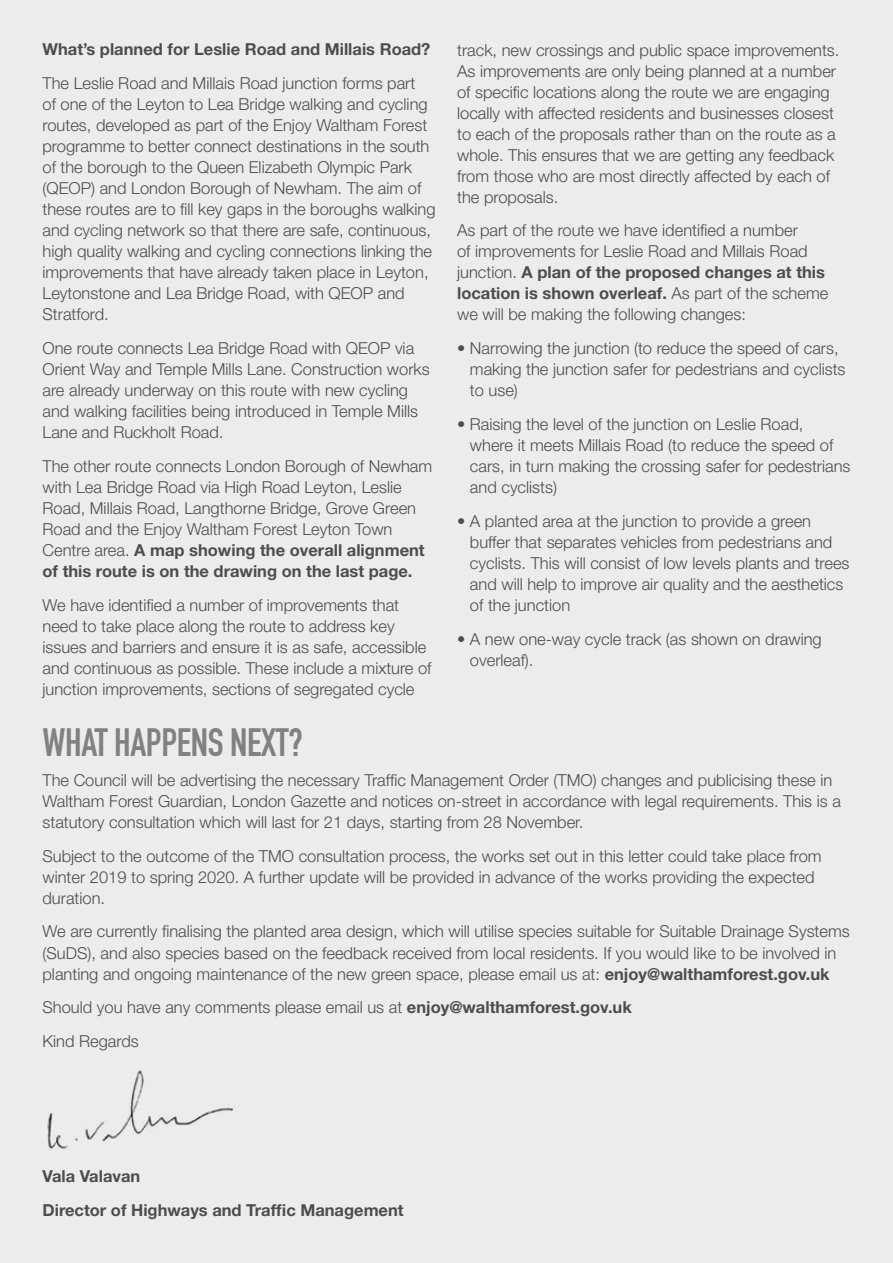
<style>
.page{position:relative;width:893px;height:1263px;background:#ececec}
.page>*{position:absolute;margin:0;border:0;box-sizing:border-box;transform-origin:0 0}
.t1{font:39px "DIN Engschrift";letter-spacing:-.01em;color:#818181}
.t2{font:300 16.5px/21px "Helvetica Neue LT";color:#4d4d4c}
.t3{font:700 16.5px/33.8px "Helvetica Neue LT";color:#4d4d4c}
.s1{font-weight:700}
</style>
<div class="page">
<img style="left:47px;top:1070px;width:186px;height:79px">
<p class="t3" style="left:43px;top:32px;width:389px">What’s planned for Leslie Road and Millais Road?</p>
<p class="t2" style="left:43px;top:73px;width:395px">The Leslie Road and Millais Road junction forms part<br>of one of the Leyton to Lea Bridge walking and cycling routes, developed as part of the Enjoy Waltham Forest programme to better connect destinations in the south of the borough to the Queen Elizabeth Olympic Park (QEOP) and London Borough of Newham. The aim of these routes are to fill key gaps in the boroughs walking and cycling network so that there are safe, continuous, high quality walking and cycling connections linking the improvements that have already taken place in Leyton, Leytonstone and Lea Bridge Road, with QEOP and Stratford.</p>
<p class="t2" style="left:43px;top:337px;width:389px">One route connects Lea Bridge Road with QEOP via Orient Way and Temple Mills Lane. Construction works are already underway on this route with new cycling and walking facilities being introduced in Temple Mills Lane and Ruckholt Road.</p>
<p class="t2" style="left:43px;top:455px;width:391px">The other route connects London Borough of Newham with Lea Bridge Road via High Road Leyton, Leslie Road, Millais Road, Langthorne Bridge, Grove Green Road and the Enjoy Waltham Forest Leyton Town Centre area. <span class="s1">A map showing the overall alignment of this route is on the drawing on the last page.</span></p>
<p class="t2" style="left:43px;top:594px;width:391px">We have identified a number of improvements that need to take place along the route to address key issues and barriers and ensure it is as safe, accessible and continuous as possible. These include a mixture of junction improvements, sections of segregated cycle</p>
<p class="t2" style="left:457px;top:39px;width:384px">track, new crossings and public space improvements.<br>As improvements are only being planned at a number of specific locations along the route we are engaging locally with affected residents and businesses closest to each of the proposals rather than on the route as a whole. This ensures that we are getting any feedback from those who are most directly affected by each of the proposals.</p>
<p class="t2" style="left:457px;top:220px;width:373px">As part of the route we have identified a number<br>of improvements for Leslie Road and Millais Road junction. <span class="s1">A plan of the proposed changes at this location is shown overleaf.</span> As part of the scheme we will be making the following changes:</p>
<p class="t2" style="left:470px;top:337px;width:377px;text-indent:-13px">• Narrowing the junction (to reduce the speed of cars, making the junction safer for pedestrians and cyclists to use)</p>
<p class="t2" style="left:470px;top:413px;width:382px;text-indent:-13px">• Raising the level of the junction on Leslie Road, where it meets Millais Road (to reduce the speed of cars, in turn making the crossing safer for pedestrians and cyclists)</p>
<p class="t2" style="left:470px;top:510px;width:381px;text-indent:-13px">• A planted area at the junction to provide a green buffer that separates vehicles from pedestrians and cyclists. This will consist of low levels plants and trees and will help to improve air quality and the aesthetics of the junction</p>
<p class="t2" style="left:470px;top:628px;width:353px;text-indent:-13px">• A new one-way cycle track (as shown on drawing overleaf).</p>
<h1 class="t1" style="left:43px;top:720px;width:262px">WHAT HAPPENS NEXT?</h1>
<p class="t2" style="left:43px;top:769px;width:800px">The Council will be advertising the necessary Traffic Management Order (TMO) changes and publicising these in<br>Waltham Forest Guardian, London Gazette and notices on-street in accordance with legal requirements. This is a statutory consultation which will last for 21 days, starting from 28 November.</p>
<p class="t2" style="left:43px;top:845px;width:781px">Subject to the outcome of the TMO consultation process, the works set out in this letter could take place from winter 2019 to spring 2020. A further update will be provided in advance of the works providing the expected duration.</p>
<p class="t2" style="left:43px;top:921px;width:809px">We are currently finalising the planted area design, which will utilise species suitable for Suitable Drainage Systems (SuDS), and also species based on the feedback received from local residents. If you would like to be involved in planting and ongoing maintenance of the new green space, please email us at: <span class="s1">enjoy@walthamforest.gov.uk</span></p>
<p class="t2" style="left:43px;top:990px;width:591px;line-height:33.8px">Should you have any comments please email us at <span class="s1">enjoy@walthamforest.gov.uk<br></span>Kind Regards</p>
<p class="t3" style="left:43px;top:1159px;width:363px">Vala Valavan<br>Director of Highways and Traffic Management</p>
</div>
